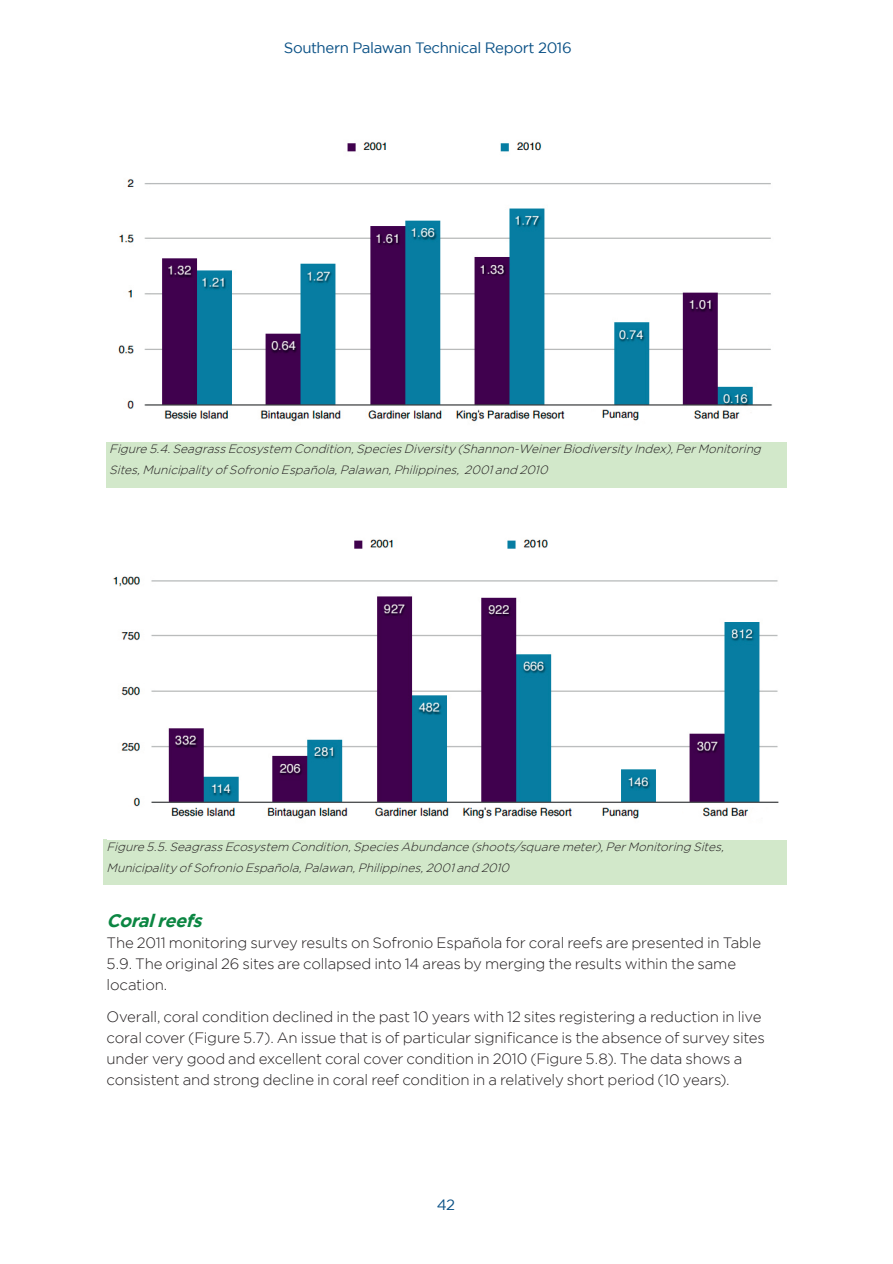
<style>
.page{position:relative;width:893px;height:1264px;background:#fff}
.page>*{position:absolute;margin:0;border:0;box-sizing:border-box;transform-origin:0 0}
.t1{font:italic 700 18px "Gotham";color:#0b8642}
.t2{font:300 15px/21px "Gotham";letter-spacing:-.015em;color:#231f20}
.t3{font:15px "Gotham";letter-spacing:-.025em;color:#0a5186}
.t4{font:italic 300 12px/21px "Gotham";color:#231f20}
</style>
<div class="page">
<img style="left:118px;top:142px;width:654px;height:280px">
<div style="left:107px;top:442px;width:680px;height:45px;background:#d2e8ca"></div>
<div style="left:104px;top:840px;width:683px;height:45px;background:#d2e8ca"></div>
<img style="left:113px;top:539px;width:666px;height:280px">
<p class="t3" style="left:284px;top:39px;width:290px">Southern Palawan Technical Report 2016</p>
<p class="t4" style="left:109px;top:438px;width:657px">Figure5.4.SeagrassEcosystem Condition,SpeciesDiversity (Shannon-WeinerBiodiversity Index),PerMonitoring<br>Sites,Municipality ofSofronio Española,Palawan,Philippines, 2001and 2010</p>
<p class="t4" style="left:107px;top:836px;width:622px">Figure5.5.SeagrassEcosystem Condition,SpeciesAbundance(shoots/squaremeter),PerMonitoring Sites,<br>Municipality ofSofronio Española,Palawan,Philippines,2001and 2010</p>
<p class="t1" style="left:107px;top:910px;width:102px">Coralreefs</p>
<p class="t2" style="left:107px;top:932px;width:656px">The 2011 monitoring survey results on Sofronio Española for coral reefs are presented in Table<br>5.9. The original 26 sites are collapsed into 14 areas by merging the results within the same location.</p>
<p class="t2" style="left:107px;top:1006px;width:660px">Overall, coral condition declined in the past 10 years with 12 sites registering a reduction in live coral cover (Figure 5.7). An issue that is of particular significance is the absence of survey sites under very good and excellent coral cover condition in 2010 (Figure 5.8). The data shows a consistent and strong decline in coral reef condition in a relatively short period (10 years).</p>
<p class="t3" style="left:437px;top:1196px;width:20px">42</p>
</div>
